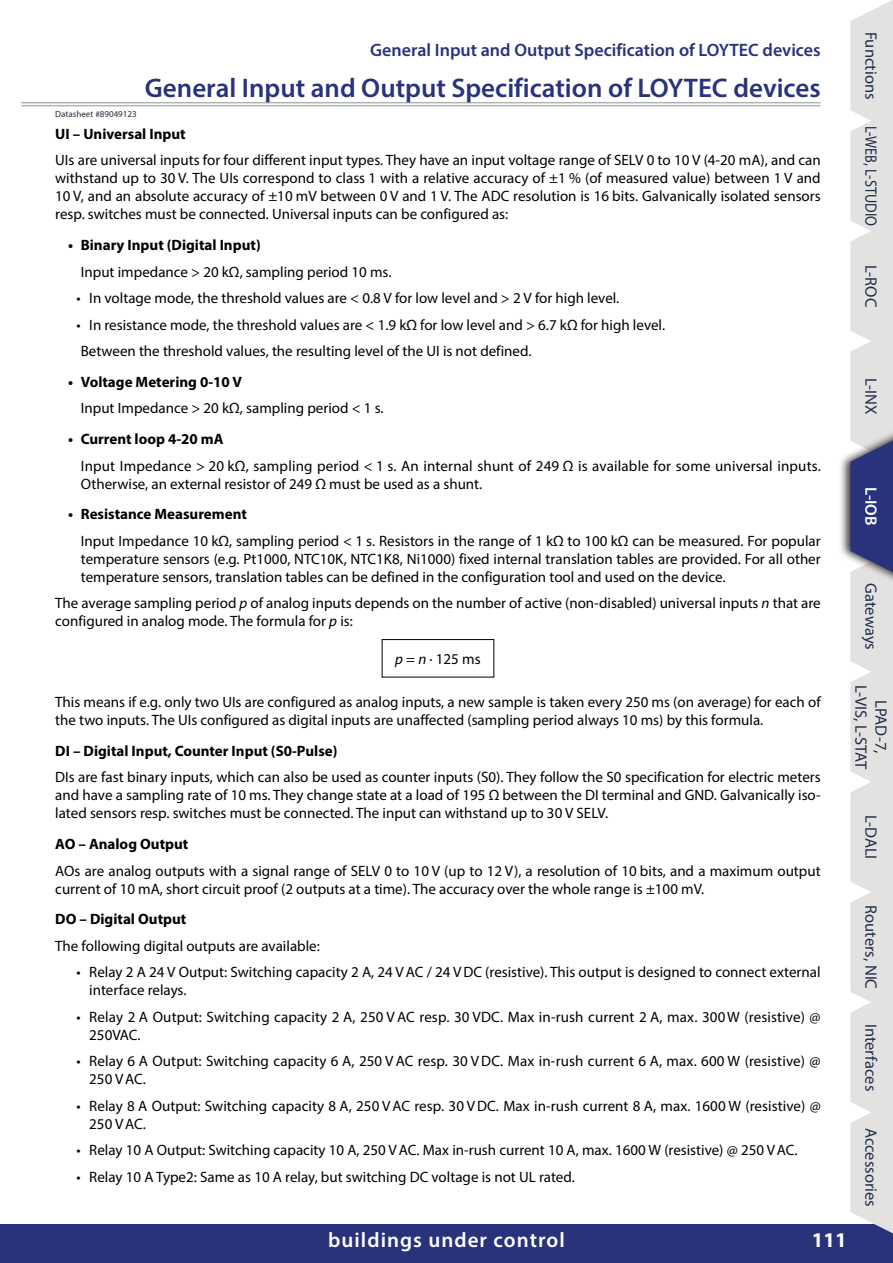
<style>
.page{position:relative;width:893px;height:1263px;background:#fff}
.page>*{position:absolute;margin:0;border:0;box-sizing:border-box;transform-origin:0 0}
.Title__Device__-__no{font:600 27px "Myriad Pro";color:#29337b}
.t1{font:600 21px "Myriad Pro";letter-spacing:.05em;color:#fff}
.t2{font:700 21px "Myriad Pro";color:#fff}
.UberTitle__Device{font:600 18px "Myriad Pro";color:#29337b}
.t3{font:16.5px/19.8px "Myriad Pro";color:#1f2f49;text-align:center}
.t4{font:16.5px "Myriad Pro";color:#1f2f49;scale:.87 1}
.t5{font:600 16.5px "Myriad Pro";color:#fff}
.LOYTEC_Base__LANGUAG{font:15px/18px "Myriad Pro";color:#000}
.List_Text__Indent_0{font:15px/18px "Myriad Pro";color:#000}
.Headline{font:700 15px "Myriad Pro";color:#000}
.Datasheet{font:9px "Myriad Pro";color:#262e3b}
.s1{font-style:italic}
</style>
<div class="page">
<div style="left:0;top:1225px;width:893px;height:38px;background:#29337b"></div>
<hr style="left:21px;top:102px;width:800px;height:1px;background:#b1b4b6">
<hr style="left:21px;top:105px;width:800px;height:1px;background:#b1b4b6">
<div style="left:838px;top:412px;width:55px;height:188px;background:#000;opacity:.75"></div>
<svg style="left:850px;top:0;width:43px;height:1234px;background:#d2d2d8"></svg>
<div style="left:382px;top:639px;width:112px;height:38px;border:1px solid #000"></div>
<p class="UberTitle__Device" style="left:370px;top:39px;width:452px">General Input and Output Specification of LOYTEC devices</p>
<p class="Title__Device__-__no" style="left:145px;top:71px;width:677px">General Input and Output Specification of LOYTEC devices</p>
<p class="Headline" style="left:55px;top:124px;width:132px">UI – Universal Input</p>
<p class="LOYTEC_Base__LANGUAG" style="left:55px;top:151px;width:767px;text-align:justify">UIs are universal inputs for four different input types. They have an input voltage range of SELV 0 to 10 V (4-20 mA), and can withstand up to 30 V. The UIs correspond to class 1 with a relative accuracy of ±1 % (of measured value) between 1 V and 10 V, and an absolute accuracy of ±10 mV between 0 V and 1 V. The ADC resolution is 16 bits. Galvanically isolated sensors resp. switches must be connected. Universal inputs can be configured as:</p>
<p class="Headline" style="left:68px;top:235px;width:194px">• Binary Input (Digital Input)</p>
<p class="List_Text__Indent_0" style="left:81px;top:262px;width:312px">Input impedance &gt; 20 kΩ, sampling period 10 ms.</p>
<p class="LOYTEC_Base__LANGUAG" style="left:77px;top:289px;width:544px">• In voltage mode, the threshold values are &lt; 0.8 V for low level and &gt; 2 V for high level.</p>
<p class="LOYTEC_Base__LANGUAG" style="left:77px;top:315px;width:590px">• In resistance mode, the threshold values are &lt; 1.9 kΩ for low level and &gt; 6.7 kΩ for high level.</p>
<p class="List_Text__Indent_0" style="left:81px;top:342px;width:452px">Between the threshold values, the resulting level of the UI is not defined.</p>
<p class="Headline" style="left:68px;top:372px;width:175px">• Voltage Metering 0-10 V</p>
<p class="List_Text__Indent_0" style="left:81px;top:399px;width:304px">Input Impedance &gt; 20 kΩ, sampling period &lt; 1 s.</p>
<p class="Headline" style="left:68px;top:429px;width:157px">• Current loop 4-20 mA</p>
<p class="List_Text__Indent_0" style="left:81px;top:456px;width:741px">Input Impedance &gt; 20 kΩ, sampling period &lt; 1 s. An internal shunt of 249 Ω is available for some universal inputs.<br>Otherwise, an external resistor of 249 Ω must be used as a shunt.</p>
<p class="Headline" style="left:68px;top:505px;width:180px">• Resistance Measurement</p>
<p class="List_Text__Indent_0" style="left:81px;top:532px;width:741px;text-align:justify">Input Impedance 10 kΩ, sampling period &lt; 1 s. Resistors in the range of 1 kΩ to 100 kΩ can be measured. For popular temperature sensors (e.g. Pt1000, NTC10K, NTC1K8, Ni1000) fixed internal translation tables are provided. For all other temperature sensors, translation tables can be defined in the configuration tool and used on the device.</p>
<p class="LOYTEC_Base__LANGUAG" style="left:55px;top:594px;width:767px">The average sampling period <span class="s1">p</span> of analog inputs depends on the number of active (non-disabled) universal inputs <span class="s1">n</span> that are configured in analog mode. The formula for <span class="s1">p</span> is:</p>
<p class="Datasheet" style="left:55px;top:109px;width:83px">Datasheet #89049123</p>
<p class="LOYTEC_Base__LANGUAG" style="left:395px;top:650px;width:87px"><span class="s1">p</span> = <span class="s1">n</span>∙125ms</p>
<p class="LOYTEC_Base__LANGUAG" style="left:55px;top:693px;width:767px">This means if e.g. only two UIs are configured as analog inputs, a new sample is taken every 250 ms (on average) for each of the two inputs. The UIs configured as digital inputs are unaffected (sampling period always 10 ms) by this formula.</p>
<p class="Headline" style="left:55px;top:741px;width:284px">DI – Digital Input, Counter Input (S0-Pulse)</p>
<p class="LOYTEC_Base__LANGUAG" style="left:55px;top:768px;width:767px;text-align:justify">DIs are fast binary inputs, which can also be used as counter inputs (S0). They follow the S0 specification for electric meters and have a sampling rate of 10 ms. They change state at a load of 195 Ω between the DI terminal and GND. Galvanically iso‑ lated sensors resp. switches must be connected. The input can withstand up to 30 V SELV.</p>
<p class="Headline" style="left:55px;top:834px;width:135px">AO – Analog Output</p>
<p class="LOYTEC_Base__LANGUAG" style="left:55px;top:861px;width:767px">AOs are analog outputs with a signal range of SELV 0 to 10 V (up to 12 V), a resolution of 10 bits, and a maximum output current of 10 mA, short circuit proof (2 outputs at a time). The accuracy over the whole range is ±100 mV.</p>
<p class="Headline" style="left:55px;top:909px;width:133px">DO – Digital Output</p>
<p class="LOYTEC_Base__LANGUAG" style="left:55px;top:936px;width:266px">The following digital outputs are available:</p>
<p class="LOYTEC_Base__LANGUAG" style="left:89px;top:963px;width:733px;text-indent:-13px">• Relay 2 A 24 V Output: Switching capacity 2 A, 24 VAC / 24 VDC (resistive). This output is designed to connect external interface relays.</p>
<p class="LOYTEC_Base__LANGUAG" style="left:89px;top:1007px;width:733px;text-indent:-13px">• Relay 2 A Output: Switching capacity 2 A, 250 VAC resp. 30 VDC. Max in-rush current 2 A, max. 300W (resistive) @<br>250VAC.</p>
<p class="LOYTEC_Base__LANGUAG" style="left:89px;top:1052px;width:733px;text-indent:-13px">• Relay 6 A Output: Switching capacity 6 A, 250 VAC resp. 30 VDC. Max in-rush current 6 A, max. 600 W (resistive) @<br>250 VAC.</p>
<p class="LOYTEC_Base__LANGUAG" style="left:89px;top:1096px;width:733px;text-indent:-13px">• Relay 8 A Output: Switching capacity 8 A, 250 VAC resp. 30 VDC. Max in-rush current 8 A, max. 1600 W (resistive) @<br>250 VAC.</p>
<p class="LOYTEC_Base__LANGUAG" style="left:77px;top:1141px;width:723px">• Relay 10 A Output: Switching capacity 10 A, 250 VAC. Max in-rush current 10 A, max. 1600 W (resistive) @ 250 VAC.</p>
<p class="LOYTEC_Base__LANGUAG" style="left:77px;top:1167px;width:500px">• Relay 10 A Type2: Same as 10 A relay, but switching DC voltage is not UL rated.</p>
<h2 class="t1" style="left:328px;top:1227px;width:238px">buildings under control</h2>
<h2 class="t2" style="left:812px;top:1227px;width:36px">111</h2>
<p class="t3" style="left:881px;top:32px;width:69px;rotate:90deg">Functions</p>
<p class="t4" style="left:881px;top:126px;width:117px;rotate:90deg">L‑WEB, L‑STUDIO</p>
<p class="t3" style="left:881px;top:265px;width:44px;rotate:90deg">L‑ROC</p>
<p class="t3" style="left:881px;top:378px;width:38px;rotate:90deg">L‑INX</p>
<p class="t5" style="left:882px;top:487px;width:40px;rotate:90deg">L‑IOB</p>
<p class="t3" style="left:881px;top:583px;width:68px;rotate:90deg">Gateways</p>
<p class="t3" style="left:891px;top:684px;width:86px;rotate:90deg">LPAD-7,<br>L-VIS, L-STAT</p>
<p class="t3" style="left:881px;top:814px;width:46px;rotate:90deg">L‑DALI</p>
<p class="t3" style="left:881px;top:905px;width:85px;rotate:90deg">Routers, NIC</p>
<p class="t3" style="left:881px;top:1023px;width:69px;rotate:90deg">Interfaces</p>
<p class="t3" style="left:881px;top:1128px;width:81px;rotate:90deg">Accessories</p>
</div>
